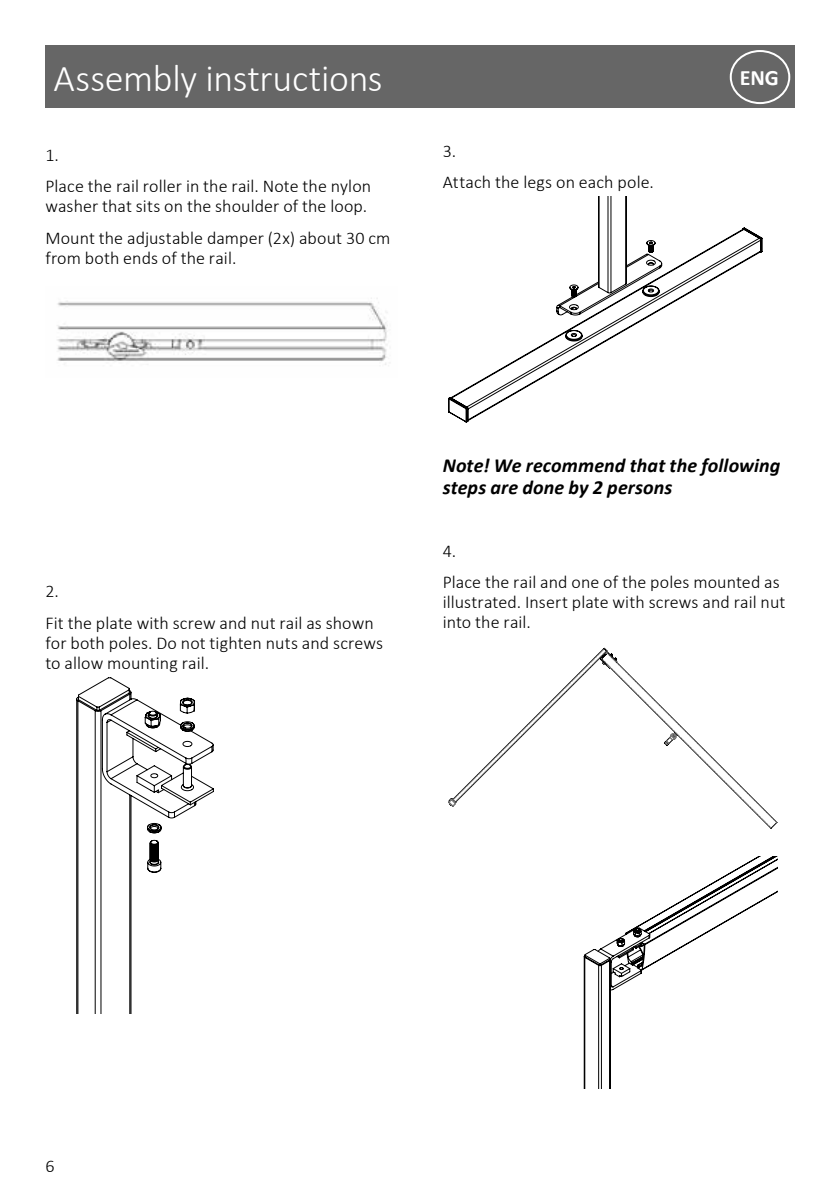
<style>
.page{position:relative;width:840px;height:1191px;background:#fff}
.page>*{position:absolute;margin:0;border:0;box-sizing:border-box;transform-origin:0 0}
.t1{font:300 38px "Calibri";letter-spacing:-.005em;color:#fff}
.t2{font:700 22px "Calibri";color:#fff}
.t3{font:italic 700 20px/22px "Calibri";letter-spacing:.005em;color:#000}
.t4{font:300 18px/31.4px "Calibri";letter-spacing:.005em;color:#000}
</style>
<div class="page">
<div style="left:45px;top:45px;width:749px;height:63px;background:#666"></div>
<div style="left:729px;top:50px;width:60px;height:54px;border:2px solid #fff;border-radius:50%"></div>
<img style="left:57px;top:298px;width:331px;height:67px">
<svg style="left:76px;top:677px;width:138px;height:336px"></svg>
<svg style="left:448px;top:196px;width:315px;height:227px"></svg>
<svg style="left:448px;top:648px;width:328px;height:180px"></svg>
<svg style="left:583px;top:856px;width:193px;height:232px"></svg>
<h1 class="t1" style="left:54px;top:55px;width:330px">Assembly instructions</h1>
<p class="t2" style="left:739px;top:62px;width:41px">ENG</p>
<p class="t4" style="left:45px;top:141px;width:327px">1.<br>Place the rail roller in the rail. Note the nylon</p>
<p class="t4" style="left:45px;top:192px;width:346px">washer that sits on the shoulder of the loop.<br>Mount the adjustable damper (2x) about 30 cm</p>
<p class="t4" style="left:45px;top:243px;width:192px">from both ends of the rail.</p>
<p class="t4" style="left:442px;top:136px;width:212px">3.<br>Attach the legs on each pole.</p>
<p class="t4" style="left:45px;top:577px;width:329px">2.<br>Fit the plate with screw and nut rail as shown</p>
<p class="t4" style="left:45px;top:634px;width:339px;line-height:20px">for both poles. Do not tighten nuts and screws to allow mounting rail.</p>
<p class="t3" style="left:442px;top:454px;width:339px">Note! We recommend that the following steps are done by 2 persons</p>
<p class="t4" style="left:442px;top:536px;width:338px">4.<br>Place the rail and one of the poles mounted as</p>
<p class="t4" style="left:442px;top:593px;width:344px;line-height:20px">illustrated. Insert plate with screws and rail nut into the rail.</p>
<p class="t4" style="left:45px;top:1151px;width:11px">6</p>
</div>
